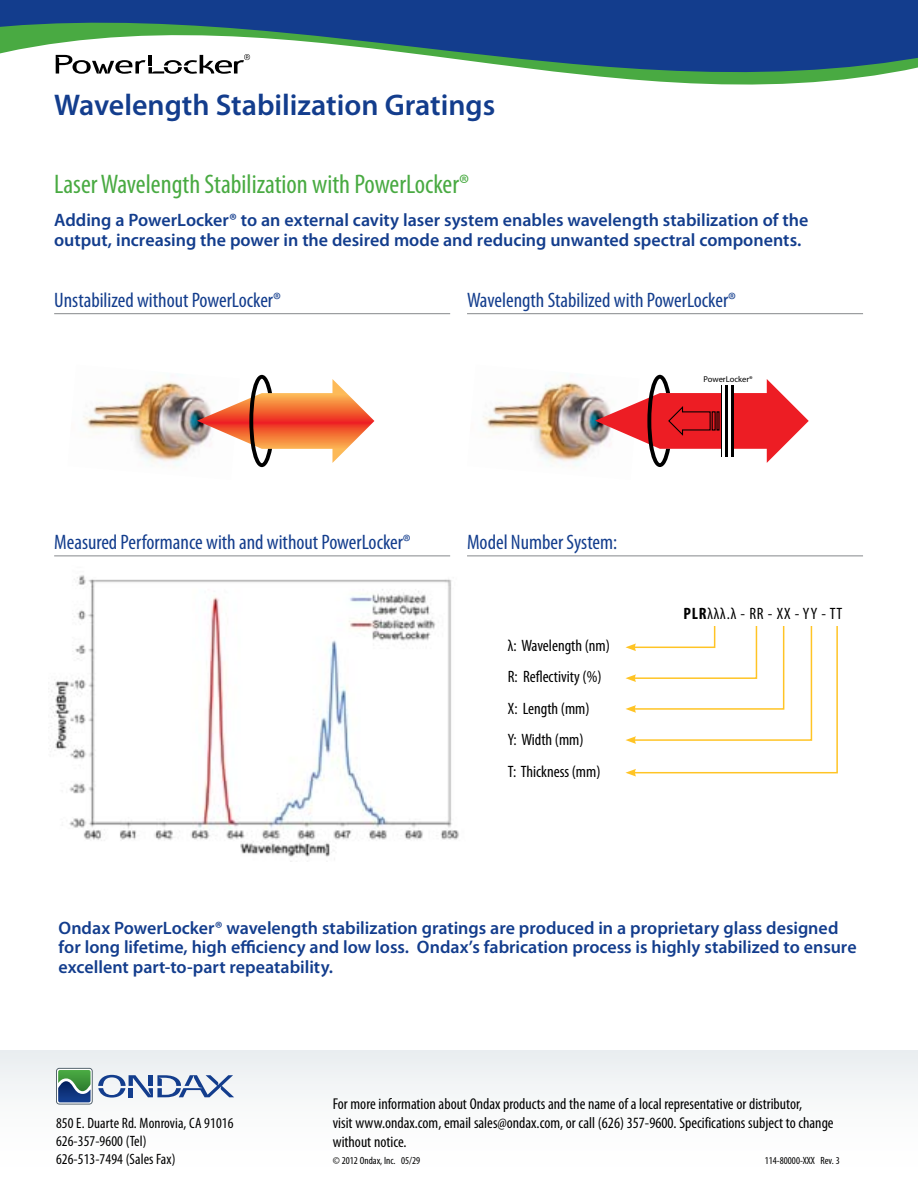
<style>
.page{position:relative;width:918px;height:1188px;background:#fff}
.page>*{position:absolute;margin:0;border:0;box-sizing:border-box;transform-origin:0 0}
.t1{font:600 30px "Myriad Pro";color:#133d8d}
.t2{font:condensed 27px "Myriad Pro";color:#49aa42}
.t3{font:condensed 21px "Myriad Pro";color:#133d8d}
.t4{font:600 18px/19.5px "Myriad Pro";color:#133d8d}
.t5{font:condensed 16.5px/31.5px "Myriad Pro";color:#000}
.t6{font:condensed 16.5px "Myriad Pro";letter-spacing:.05em;color:#000}
.t7{font:condensed 15.75px/18.9px "Myriad Pro";color:#000}
.t8{font:condensed 15px/18px "Myriad Pro";letter-spacing:.005em;color:#000}
.t9{font:condensed 10.5px "Myriad Pro";color:#000}
.t10{font:8.55px "Myriad Pro";color:#000}
.s1{font-weight:700}
</style>
<div class="page">
<svg style="left:0;top:0;width:918px;height:85px;fill:#133d8d"></svg>
<div style="left:0;top:1050px;width:918px;height:138px;background:linear-gradient(to bottom,#ecf0f2,#fff)"></div>
<svg style="left:56px;top:1068px;width:178px;height:37px"></svg>
<svg style="left:56px;top:54px;width:194px;height:20px"></svg>
<hr style="left:54px;top:313px;width:396px;height:1px;background:#939598">
<hr style="left:467px;top:313px;width:396px;height:1px;background:#939598">
<hr style="left:467px;top:555px;width:396px;height:1px;background:#939598">
<hr style="left:54px;top:555px;width:396px;height:1px;background:#939598">
<svg style="left:626px;top:626px;width:212px;height:151px"></svg>
<img style="left:50px;top:575px;width:409px;height:287px">
<img style="left:83px;top:381px;width:114px;height:85px">
<svg style="left:197px;top:375px;width:177px;height:92px"></svg>
<img style="left:483px;top:381px;width:112px;height:85px">
<svg style="left:734px;top:379px;width:75px;height:84px"></svg>
<svg style="left:595px;top:375px;width:126px;height:92px"></svg>
<hr style="left:721px;top:385px;width:2px;height:72px;background:#000">
<hr style="left:726px;top:385px;width:2px;height:72px;background:#000">
<hr style="left:731px;top:385px;width:3px;height:72px;background:#000">
<h1 class="t1" style="left:54px;top:86px;width:443px">Wavelength Stabilization Gratings</h1>
<h2 class="t2" style="left:54px;top:168px;width:416px">Laser Wavelength Stabilization with PowerLocker®</h2>
<p class="t4" style="left:54px;top:210px;width:756px">Adding a PowerLocker® to an external cavity laser system enables wavelength stabilization of the output, increasing the power in the desired mode and reducing unwanted spectral components.</p>
<p class="t3" style="left:54px;top:287px;width:228px">Unstabilized without PowerLocker®</p>
<p class="t3" style="left:467px;top:287px;width:271px">Wavelength Stabilized with PowerLocker®</p>
<p class="t3" style="left:54px;top:529px;width:358px">Measured Performance with and without PowerLocker®</p>
<p class="t3" style="left:467px;top:529px;width:152px">Model Number System:</p>
<p class="t5" style="left:508px;top:629px;width:104px">λ: Wavelength (nm)<br>R: Reflectivity (%)<br>X: Length (mm)<br>Y: Width (mm)<br>T: Thickness (mm)</p>
<p class="t10" style="left:704px;top:373px;width:51px">PowerLocker®</p>
<p class="t6" style="left:683px;top:604px;width:161px"><span class="s1">PLR</span>λλλ.λ - RR - XX - YY - TT</p>
<p class="t4" style="left:59px;top:917px;width:800px">Ondax PowerLocker® wavelength stabilization gratings are produced in a proprietary glass designed for long lifetime, high efficiency and low loss. Ondax’s fabrication process is highly stabilized to ensure excellent part-to-part repeatability.</p>
<p class="t8" style="left:56px;top:1113px;width:179px">850 E. Duarte Rd. Monrovia, CA 91016<br>626-357-9600 (Tel)<br>626-513-7494 (Sales Fax)</p>
<p class="t7" style="left:333px;top:1094px;width:502px">For more information about Ondax products and the name of a local representative or distributor,<br>visit www.ondax.com, email sales@ondax.com, or call (626) 357-9600. Specifications subject to change without notice.</p>
<p class="t9" style="left:333px;top:1154px;width:89px">© 2012 Ondax, Inc. 05/29</p>
<p class="t9" style="left:765px;top:1154px;width:76px">114-80000-XXX Rev. 3</p>
</div>
